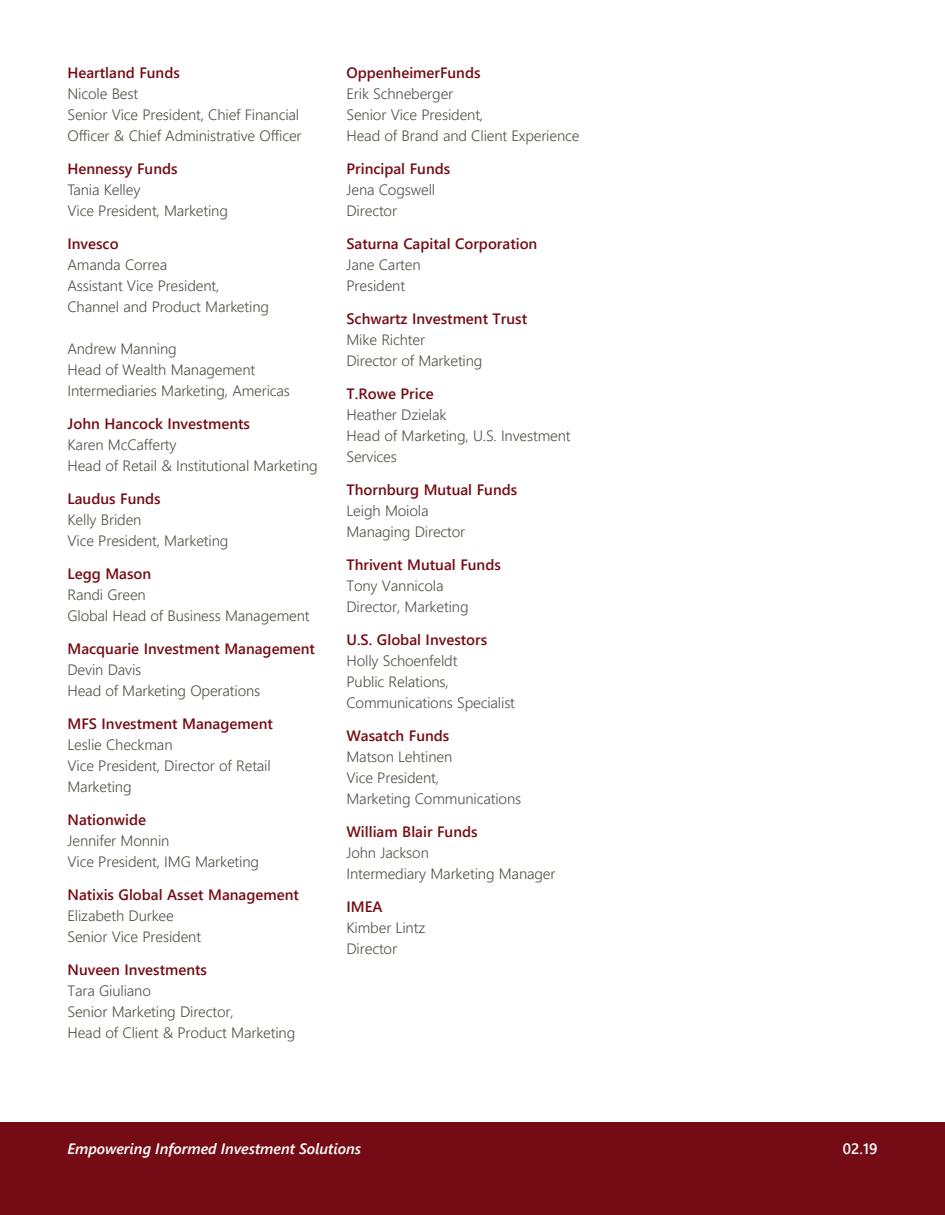
<style>
.page{position:relative;width:945px;height:1215px;background:#fff}
.page>*{position:absolute;margin:0;border:0;box-sizing:border-box;transform-origin:0 0}
.t1{font:15px/21px "Webly Sleek UI Semilight";letter-spacing:-.01em;color:#535249}
.t2{font:15px/21px "Webly Sleek UI Semibold";color:#750c15}
.t3{font:italic 15px "Webly Sleek UI Semibold";color:#fff}
.t4{font:15px "Webly Sleek UI Semibold";color:#fff}
.s1{font-family:"Webly Sleek UI Semibold";color:#750c15}
.s2{font-family:"Webly Sleek UI Semilight";color:#535249}
</style>
<div class="page">
<div style="left:0;top:1123px;width:945px;height:92px;background:#750c15"></div>
<p class="t1" style="left:68px;top:62px;width:236px"><span class="s1">Heartland Funds<br></span>Nicole Best<br>Senior Vice President, Chief Financial<br>Officer &amp; Chief Administrative Officer</p>
<p class="t1" style="left:68px;top:158px;width:162px"><span class="s1">Hennessy Funds<br></span>Tania Kelley<br>Vice President, Marketing</p>
<p class="t1" style="left:68px;top:233px;width:203px"><span class="s1">Invesco<br></span>Amanda Correa<br>Assistant Vice President,<br>Channel and Product Marketing</p>
<p class="t1" style="left:68px;top:338px;width:224px">Andrew Manning<br>Head of Wealth Management<br>Intermediaries Marketing, Americas</p>
<p class="t1" style="left:68px;top:413px;width:252px"><span class="s1">John Hancock Investments<br></span>Karen McCafferty<br>Head of Retail &amp; Institutional Marketing</p>
<p class="t1" style="left:68px;top:488px;width:162px"><span class="s1">Laudus Funds<br></span>Kelly Briden<br>Vice President, Marketing</p>
<p class="t1" style="left:68px;top:563px;width:244px"><span class="s1">Legg Mason<br></span>Randi Green<br>Global Head of Business Management</p>
<p class="t1" style="left:68px;top:638px;width:249px"><span class="s1">Macquarie Investment Management<br></span>Devin Davis<br>Head of Marketing Operations</p>
<p class="t1" style="left:68px;top:713px;width:207px"><span class="s1">MFS Investment Management<br></span>Leslie Checkman<br>Vice President, Director of Retail<br>Marketing</p>
<p class="t1" style="left:68px;top:809px;width:193px"><span class="s1">Nationwide<br></span>Jennifer Monnin<br>Vice President, IMG Marketing</p>
<p class="t1" style="left:68px;top:884px;width:233px"><span class="s1">Natixis Global Asset Management<br></span>Elizabeth Durkee<br>Senior Vice President</p>
<p class="t1" style="left:68px;top:959px;width:229px"><span class="s1">Nuveen Investments<br></span>Tara Giuliano<br>Senior Marketing Director,<br>Head of Client &amp; Product Marketing</p>
<p class="t1" style="left:346px;top:62px;width:235px"><span class="s1">OppenheimerFunds<br></span>Erik Schneberger<br>Senior Vice President,<br>Head of Brand and Client Experience</p>
<p class="t1" style="left:346px;top:158px;width:105px"><span class="s1">Principal Funds<br></span>Jena Cogswell<br>Director</p>
<p class="t2" style="left:346px;top:233px;width:192px">Saturna Capital Corporation<br><span class="s2">Jane Carten<br>President</span></p>
<p class="t1" style="left:346px;top:308px;width:182px"><span class="s1">Schwartz Investment Trust<br></span>Mike Richter<br>Director of Marketing</p>
<p class="t1" style="left:346px;top:383px;width:226px"><span class="s1">T.Rowe Price<br></span>Heather Dzielak<br>Head of Marketing, U.S. Investment<br>Services</p>
<p class="t1" style="left:346px;top:479px;width:172px"><span class="s1">Thornburg Mutual Funds<br></span>Leigh Moiola<br>Managing Director</p>
<p class="t1" style="left:346px;top:554px;width:156px"><span class="s1">Thrivent Mutual Funds<br></span>Tony Vannicola<br>Director, Marketing</p>
<p class="t1" style="left:346px;top:629px;width:170px"><span class="s1">U.S. Global Investors<br></span>Holly Schoenfeldt<br>Public Relations,<br>Communications Specialist</p>
<p class="t1" style="left:346px;top:725px;width:176px"><span class="s1">Wasatch Funds<br></span>Matson Lehtinen<br>Vice President,<br>Marketing Communications</p>
<p class="t1" style="left:346px;top:821px;width:211px"><span class="s1">William Blair Funds<br></span>John Jackson<br>Intermediary Marketing Manager</p>
<p class="t1" style="left:346px;top:896px;width:80px"><span class="s1">IMEA<br></span>Kimber Lintz<br>Director</p>
<p class="t3" style="left:68px;top:1138px;width:295px">Empowering Informed Investment Solutions</p>
<p class="t4" style="left:843px;top:1137px;width:36px">02.19</p>
</div>
